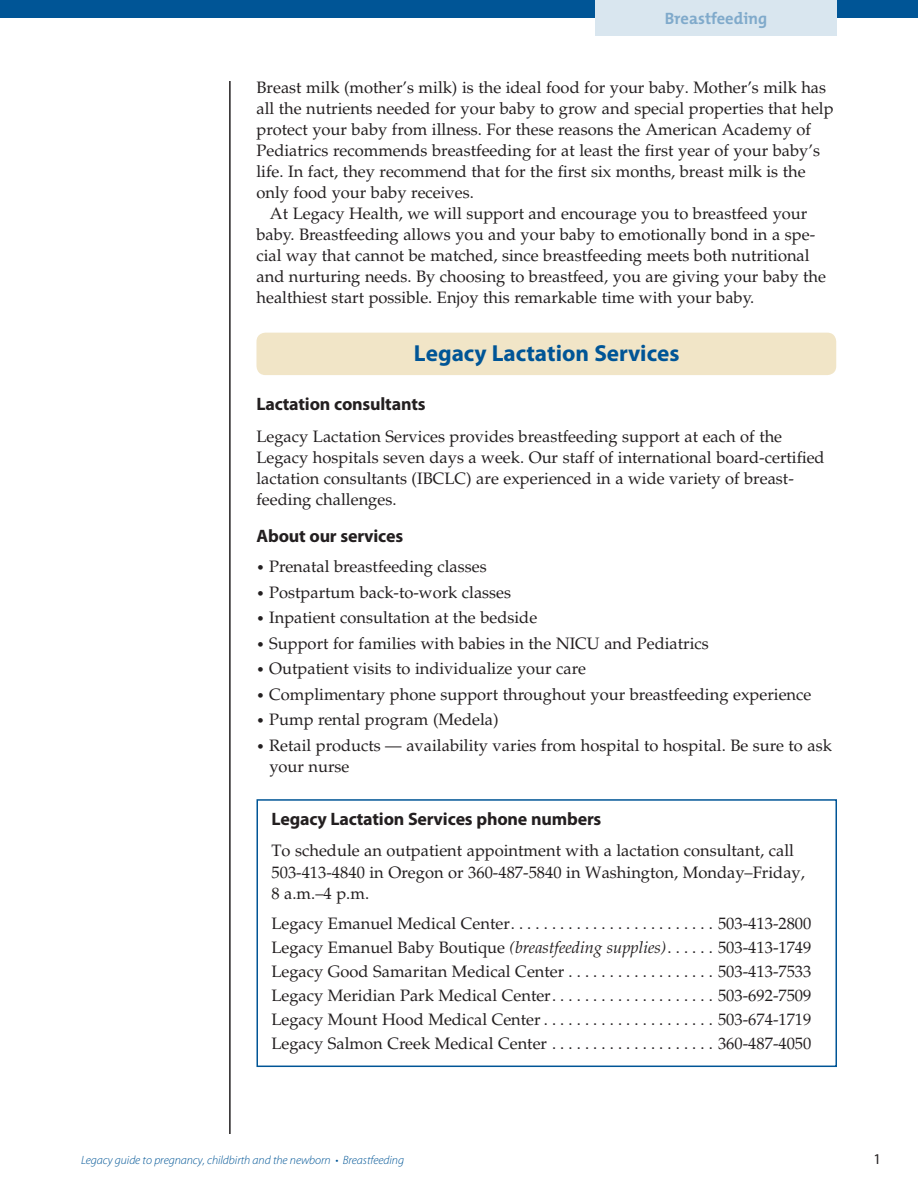
<style>
.page{position:relative;width:918px;height:1188px;background:#fff}
.page>*{position:absolute;margin:0;border:0;box-sizing:border-box;transform-origin:0 0}
.t1{font:700 23.25px "Myriad Pro";color:#005596}
.t2{font:700 18px "Myriad Pro";letter-spacing:-.01em;color:#231f20}
.t3{font:16.5px/21px "Palatino LT Std";color:#231f20}
.t4{font:700 16.5px "The Mix";color:#80aacb}
.t5{font:15px "Myriad Pro";color:#231f20}
.t6{font:italic 300 12px "Myriad Pro";letter-spacing:-.005em;color:#005596}
.s1{font-size:13.5px}
.s2{font-style:italic}
</style>
<div class="page">
<div style="left:0;top:0;width:918px;height:18px;background:#005596"></div>
<div style="left:595px;top:0;width:242px;height:36px;background:#d9e6ef"></div>
<div style="left:256px;top:333px;width:580px;height:42px;background:#f1e5c7;border-radius:9px"></div>
<hr style="left:229px;top:81px;width:2px;height:1053px;background:#231f20">
<div style="left:256px;top:799px;width:581px;height:268px;border:2px solid #005596"></div>
<p class="t4" style="left:665px;top:7px;width:104px">Breastfeeding</p>
<p class="t3" style="left:256px;top:77px;width:571px">Breast milk (mother’s milk) is the ideal food for your baby. Mother’s milk has</p>
<p class="t3" style="left:256px;top:98px;width:579px">all the nutrients needed for your baby to grow and special properties that help</p>
<p class="t3" style="left:256px;top:119px;width:556px">protect your baby from illness. For these reasons the American Academy of</p>
<p class="t3" style="left:256px;top:140px;width:565px">Pediatrics recommends breastfeeding for at least the first year of your baby’s</p>
<p class="t3" style="left:256px;top:161px;width:551px">life. In fact, they recommend that for the first six months, breast milk is the</p>
<p class="t3" style="left:256px;top:182px;width:219px">only food your baby receives.</p>
<p class="t3" style="left:270px;top:203px;width:539px">At Legacy Health, we will support and encourage you to breastfeed your</p>
<p class="t3" style="left:256px;top:224px;width:560px">baby. Breastfeeding allows you and your baby to emotionally bond in a spe-</p>
<p class="t3" style="left:256px;top:245px;width:555px">cial way that cannot be matched, since breastfeeding meets both nutritional</p>
<p class="t3" style="left:256px;top:266px;width:571px">and nurturing needs. By choosing to breastfeed, you are giving your baby the</p>
<p class="t3" style="left:256px;top:287px;width:499px">healthiest start possible. Enjoy this remarkable time with your baby.</p>
<h1 class="t1" style="left:414px;top:341px;width:267px">Legacy Lactation Services</h1>
<p class="t2" style="left:256px;top:394px;width:171px">Lactation consultants</p>
<p class="t3" style="left:256px;top:426px;width:570px">Legacy Lactation Services provides breastfeeding support at each of the Legacy hospitals seven days a week. Our staff of international board-certified lactation consultants (IBCLC) are experienced in a wide variety of breast&shy;feeding challenges.</p>
<p class="t2" style="left:256px;top:525px;width:148px">About our services</p>
<p class="t3" style="left:256px;top:556px;width:232px"><span class="s1">•</span> Prenatal breastfeeding classes</p>
<p class="t3" style="left:256px;top:582px;width:256px"><span class="s1">•</span> Postpartum back-to-work classes</p>
<p class="t3" style="left:256px;top:607px;width:282px"><span class="s1">•</span> Inpatient consultation at the bedside</p>
<p class="t3" style="left:256px;top:633px;width:454px"><span class="s1">•</span> Support for families with babies in the NICU and Pediatrics</p>
<p class="t3" style="left:256px;top:658px;width:331px"><span class="s1">•</span> Outpatient visits to individualize your care</p>
<p class="t3" style="left:256px;top:684px;width:556px"><span class="s1">•</span> Complimentary phone support throughout your breastfeeding experience</p>
<p class="t3" style="left:256px;top:709px;width:244px"><span class="s1">•</span> Pump rental program (Medela)</p>
<p class="t3" style="left:269px;top:735px;width:564px;text-indent:-13px"><span class="s1">•</span> Retail products — availability varies from hospital to hospital. Be sure to ask your nurse</p>
<p class="t2" style="left:272px;top:809px;width:331px">Legacy Lactation Services phone numbers</p>
<p class="t3" style="left:272px;top:841px;width:535px">To schedule an outpatient appointment with a lactation consultant, call<br>503-413-4840 in Oregon or 360-487-5840 in Washington, Monday–Friday,<br>8 a.m.–4 p.m.</p>
<p class="t3" style="left:272px;top:913px;width:244px">Legacy Emanuel Medical Center..........................</p>
<p class="t3" style="left:718px;top:913px;width:95px">503-413-2800</p>
<p class="t3" style="left:272px;top:937px;width:400px">Legacy Emanuel Baby Boutique <span class="s2">(breastfeeding supplies)</span>.......</p>
<p class="t3" style="left:718px;top:937px;width:95px">503-413-1749</p>
<p class="t3" style="left:272px;top:961px;width:298px">Legacy Good Samaritan Medical Center...................</p>
<p class="t3" style="left:718px;top:961px;width:95px">503-413-7533</p>
<p class="t3" style="left:272px;top:985px;width:285px">Legacy Meridian Park Medical Center.....................</p>
<p class="t3" style="left:718px;top:985px;width:95px">503-692-7509</p>
<p class="t3" style="left:272px;top:1009px;width:275px">Legacy Mount Hood Medical Center......................</p>
<p class="t3" style="left:718px;top:1009px;width:95px">503-674-1719</p>
<p class="t3" style="left:272px;top:1033px;width:282px">Legacy Salmon Creek Medical Center.....................</p>
<p class="t3" style="left:718px;top:1033px;width:95px">360-487-4050</p>
<p class="t6" style="left:81px;top:1154px;width:325px">Legacy guide to pregnancy, childbirth and the newborn • Breastfeeding</p>
<p class="t5" style="left:874px;top:1151px;width:9px">1</p>
</div>
